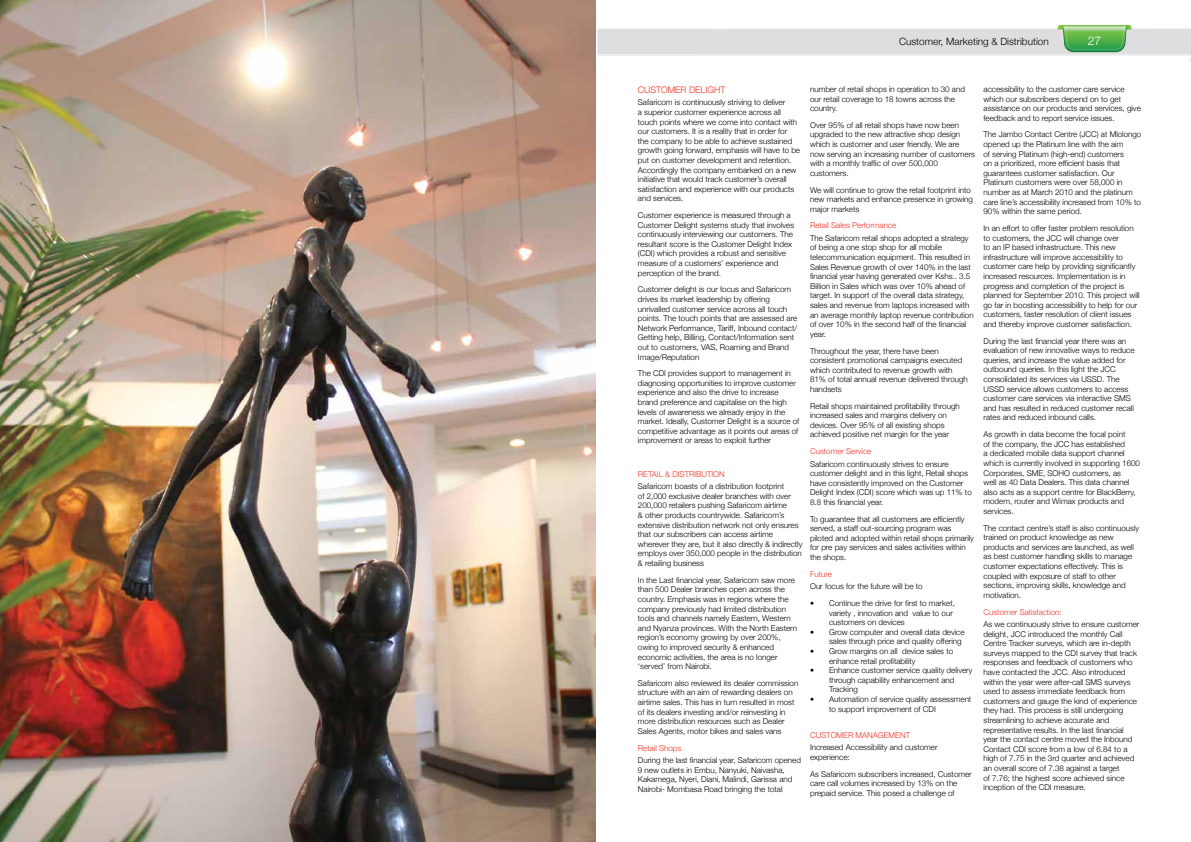
<style>
.page{position:relative;width:1191px;height:842px;background:#fff}
.page>*{position:absolute;margin:0;border:0;box-sizing:border-box;transform-origin:0 0}
.t1{font:300 12px "Helvetica Neue";color:#fff}
.t2{font:300 10px "Helvetica Neue";color:#000}
.t3{font:300 9px "Helvetica Neue";color:#ee3124}
.t4{font:300 8px/9.6px "Helvetica Neue";color:#000}
.t5{font:300 8px "Helvetica Neue";color:#ee3124}
</style>
<div class="page">
<svg style="left:595px;top:25px;width:596px;height:39px"></svg>
<img style="left:0;top:0;width:595px;height:842px">
<p class="t2" style="left:899px;top:35px;width:151px">Customer, Marketing &amp; Distribution</p>
<h1 class="t1" style="left:1087px;top:33px;width:15px">27</h1>
<p class="t4" style="left:810px;top:84px;width:156px">number of retail shops in operation to 30 and our retail coverage to 18 towns across the country.</p>
<p class="t4" style="left:810px;top:120px;width:166px">Over 95% of all retail shops have now been upgraded to the new attractive shop design which is customer and user friendly. We are now serving an increasing number of customers with a monthly traffic of over 500,000 customers.</p>
<p class="t4" style="left:810px;top:185px;width:164px">We will continue to grow the retail footprint into new markets and enhance presence in growing major markets</p>
<p class="t5" style="left:810px;top:221px;width:88px">Retail Sales Performance</p>
<p class="t4" style="left:810px;top:233px;width:165px">The Safaricom retail shops adopted a strategy of being a one stop shop for all mobile telecommunication equipment. This resulted in Sales Revenue growth of over 140% in the last financial year having generated over Kshs.. 3.5<br>Billion in Sales which was over 10% ahead of target. In support of the overall data strategy, sales and revenue from laptops increased with an average monthly laptop revenue contribution of over 10% in the second half of the financial year.</p>
<p class="t4" style="left:810px;top:346px;width:159px">Throughout the year, there have been consistent promotional campaigns executed which contributed to revenue growth with 81% of total annual revenue delivered through handsets</p>
<p class="t4" style="left:810px;top:401px;width:151px">Retail shops maintained profitability through increased sales and margins delivery on devices. Over 95% of all existing shops achieved positive net margin for the year</p>
<p class="t5" style="left:810px;top:446px;width:63px">Customer Service</p>
<p class="t4" style="left:810px;top:459px;width:163px">Safaricom continuously strives to ensure customer delight and in this light, Retail shops have consistently improved on the Customer Delight Index (CDI) score which was up 11% to 8.8 this financial year.</p>
<p class="t4" style="left:810px;top:514px;width:165px">To guarantee that all customers are efficiently served, a staff out-sourcing program was piloted and adopted within retail shops primarily for pre pay services and sales activities within the shops.</p>
<p class="t5" style="left:810px;top:569px;width:23px">Future</p>
<p class="t4" style="left:810px;top:581px;width:114px">Our focus for the future will be to</p>
<p class="t4" style="left:829px;top:598px;width:127px;text-indent:-19px">• Continue the drive for first to market, variety , innovation and value to our customers on devices</p>
<p class="t4" style="left:829px;top:627px;width:137px;text-indent:-19px">• Grow computer and overall data device sales through price and quality offering</p>
<p class="t4" style="left:829px;top:646px;width:126px;text-indent:-19px">• Grow margins on all device sales to enhance retail profitability</p>
<p class="t4" style="left:829px;top:665px;width:145px;text-indent:-19px">• Enhance customer service quality delivery through capability enhancement and<br>Tracking</p>
<p class="t4" style="left:829px;top:694px;width:144px;text-indent:-19px">• Automation of service quality assessment to support improvement of CDI</p>
<p class="t5" style="left:810px;top:730px;width:102px">CUSTOMER MANAGEMENT</p>
<p class="t4" style="left:810px;top:742px;width:129px">Increased Accessibility and customer experience:</p>
<p class="t4" style="left:810px;top:769px;width:163px">As Safaricom subscribers increased, Customer care call volumes increased by 13% on the prepaid service. This posed a challenge of</p>
<p class="t3" style="left:638px;top:84px;width:89px">CUSTOMER DELIGHT</p>
<p class="t4" style="left:638px;top:98px;width:164px">Safaricom is continuously striving to deliver<br>a superior customer experience across all touch points where we come into contact with our customers. It is a reality that in order for<br>the company to be able to achieve sustained growth going forward, emphasis will have to be put on customer development and retention.<br>Accordingly the company embarked on a new initiative that would track customer’s overall satisfaction and experience with our products and services.</p>
<p class="t4" style="left:638px;top:210px;width:158px">Customer experience is measured through a Customer Delight systems study that involves continuously interviewing our customers. The resultant score is the Customer Delight Index (CDI) which provides a robust and sensitive measure of a customers’ experience and perception of the brand.</p>
<p class="t4" style="left:638px;top:284px;width:161px">Customer delight is our focus and Safaricom drives its market leadership by offering unrivalled customer service across all touch points. The touch points that are assessed are Network Performance, Tariff, Inbound contact/ Getting help, Billing, Contact/Information sent out to customers, VAS, Roaming and Brand Image/Reputation</p>
<p class="t4" style="left:638px;top:368px;width:163px">The CDI provides support to management in diagnosing opportunities to improve customer experience and also the drive to increase brand preference and capitalise on the high levels of awareness we already enjoy in the market. Ideally, Customer Delight is a source of competitive advantage as it points out areas of improvement or areas to exploit further</p>
<p class="t5" style="left:638px;top:469px;width:88px">RETAIL &amp; DISTRIBUTION</p>
<p class="t4" style="left:638px;top:481px;width:166px">Safaricom boasts of a distribution footprint<br>of 2,000 exclusive dealer branches with over 200,000 retailers pushing Safaricom airtime<br>&amp; other products countrywide. Safaricom’s extensive distribution network not only ensures that our subscribers can access airtime wherever they are, but it also directly &amp; indirectly employs over 350,000 people in the distribution &amp; retailing business</p>
<p class="t4" style="left:638px;top:575px;width:161px">In the Last financial year, Safaricom saw more than 500 Dealer branches open across the country. Emphasis was in regions where the company previously had limited distribution tools and channels namely Eastern, Western and Nyanza provinces. With the North Eastern region’s economy growing by over 200%, owing to improved security &amp; enhanced economic activities, the area is no longer ‘served’ from Nairobi.</p>
<p class="t4" style="left:638px;top:678px;width:162px">Safaricom also reviewed its dealer commission structure with an aim of rewarding dealers on airtime sales. This has in turn resulted in most of its dealers investing and/or reinvesting in more distribution resources such as Dealer Sales Agents, motor bikes and sales vans</p>
<p class="t5" style="left:638px;top:743px;width:45px">Retail Shops</p>
<p class="t4" style="left:638px;top:755px;width:165px">During the last financial year, Safaricom opened 9 new outlets in Embu, Nanyuki, Naivasha, Kakamega, Nyeri, Diani, Malindi, Garissa and Nairobi- Mombasa Road bringing the total</p>
<p class="t4" style="left:983px;top:84px;width:159px">accessibility to the customer care service which our subscribers depend on to get assistance on our products and services, give feedback and to report service issues.</p>
<p class="t4" style="left:983px;top:130px;width:159px">The Jambo Contact Centre (JCC) at Mlolongo opened up the Platinum line with the aim<br>of serving Platinum (high-end) customers<br>on a prioritized, more efficient basis that guarantees customer satisfaction. Our Platinum customers were over 58,000 in number as at March 2010 and the platinum care line’s accessibility increased from 10% to 90% within the same period.</p>
<p class="t4" style="left:983px;top:223px;width:158px">In an effort to offer faster problem resolution to customers, the JCC will change over<br>to an IP based infrastructure. This new infrastructure will improve accessibility to customer care help by providing significantly increased resources. Implementation is in progress and completion of the project is planned for September 2010. This project will go far in boosting accessibility to help for our customers, faster resolution of client issues and thereby improve customer satisfaction.</p>
<p class="t4" style="left:983px;top:336px;width:153px">During the last financial year there was an evaluation of new innovative ways to reduce queries, and increase the value added for outbound queries. In this light the JCC consolidated its services via USSD. The USSD service allows customers to access customer care services via interactive SMS and has resulted in reduced customer recall rates and reduced inbound calls.</p>
<p class="t4" style="left:983px;top:429px;width:158px">As growth in data become the focal point<br>of the company, the JCC has established<br>a dedicated mobile data support channel which is currently involved in supporting 1600<br>Corporates, SME, SOHO customers, as<br>well as 40 Data Dealers. This data channel also acts as a support centre for BlackBerry, modem, router and Wimax products and services.</p>
<p class="t4" style="left:983px;top:523px;width:157px">The contact centre’s staff is also continuously trained on product knowledge as new products and services are launched, as well as best customer handling skills to manage customer expectations effectively. This is coupled with exposure of staff to other sections, improving skills, knowledge and motivation.</p>
<p class="t5" style="left:983px;top:607px;width:80px">Customer Satisfaction:</p>
<p class="t4" style="left:983px;top:619px;width:157px">As we continuously strive to ensure customer delight, JCC introduced the monthly Call Centre Tracker surveys, which are in-depth surveys mapped to the CDI survey that track responses and feedback of customers who have contacted the JCC. Also introduced within the year were after-call SMS surveys used to assess immediate feedback from customers and gauge the kind of experience they had. This process is still undergoing streamlining to achieve accurate and representative results. In the last financial year the contact centre moved the Inbound Contact CDI score from a low of 6.84 to a high of 7.75 in the 3rd quarter and achieved an overall score of 7.38 against a target<br>of 7.76; the highest score achieved since inception of the CDI measure.</p>
</div>
